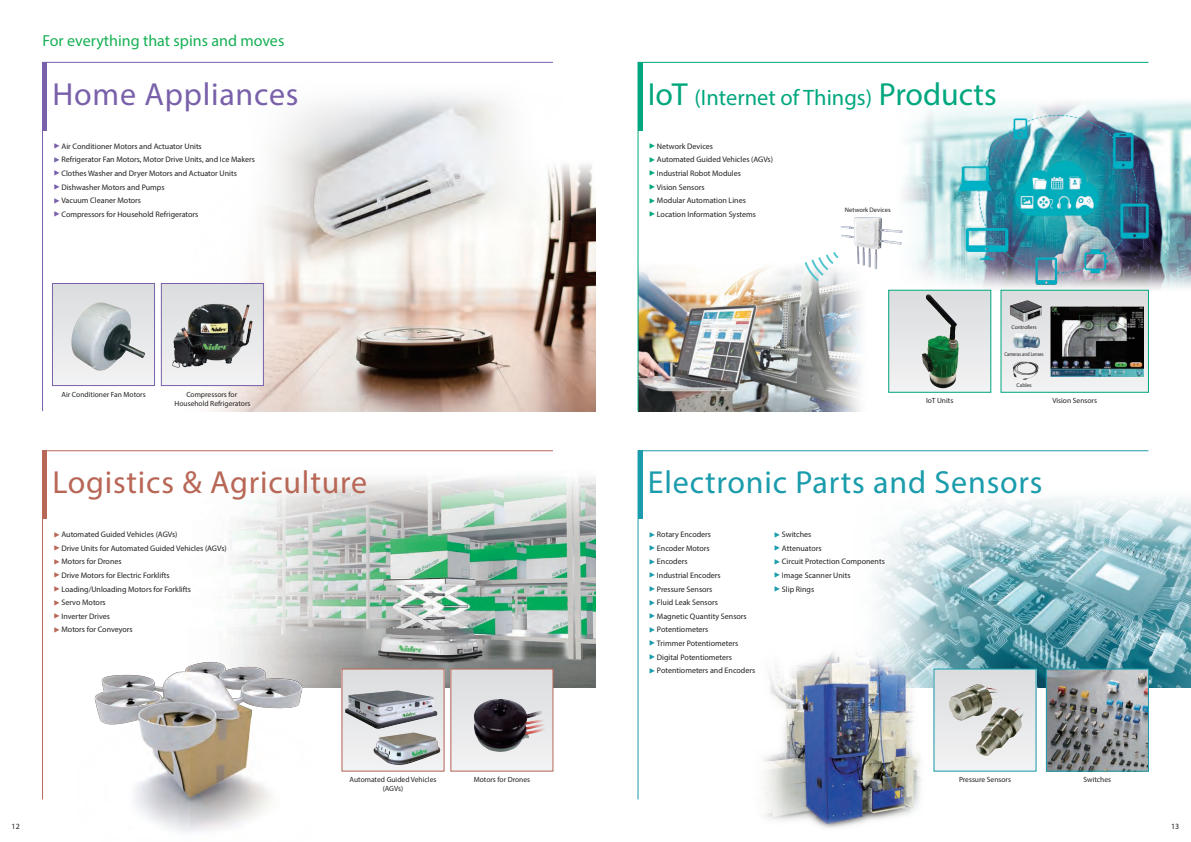
<style>
.page{position:relative;width:1191px;height:842px;background:#fff}
.page>*{position:absolute;margin:0;border:0;box-sizing:border-box;transform-origin:0 0}
.t1{font:italic 100 expanded 32px "Helvetica Neue LT Std";letter-spacing:.025em;color:#1a9cac}
.t2{font:italic 100 expanded 32px "Helvetica Neue LT Std";letter-spacing:.025em;color:#b86756}
.t3{font:italic 100 expanded 32px "Helvetica Neue LT Std";letter-spacing:.025em;color:#7960aa}
.t4{font:italic 100 expanded 22.4px "Helvetica Neue LT Std";color:#00a77e}
.t5{font:italic 800 16px "Helvetica Neue LT Std";color:#15b053}
.t6{font:500 8px/13.6px "Helvetica Neue LT Std";color:#231f20}
.t7{font:8px "Myriad Pro";color:#231f20}
.t8{font:500 7.5px/9px "Helvetica Neue LT Std";color:#231f20;text-align:center}
.t9{font:300 6.5px "Helvetica Neue LT Std";color:#231f20}
.t10{font:300 5.5px "Helvetica Neue LT Std";color:#231f20}
.t11{font:300 5.5px "Helvetica Neue LT Std";color:#231f20;scale:.85 1}
.s1{font-family:"ATC 65 b 030 b 44 d 2 b 48656 c 76654 d";font-weight:400;font-size:5.6px;color:#7960aa}
.s2{font-family:"ATC 65 b 030 b 44 d 2 b 48656 c 76654 d";font-weight:400;font-size:5.6px;color:#b86756}
.s3{font-size:32px}
.s4{font-family:"ATC 65 b 030 b 44 d 2 b 48656 c 76654 d";font-weight:400;font-size:5.6px;color:#00a77e}
.s5{font-family:"ATC 65 b 030 b 44 d 2 b 48656 c 76654 d";font-weight:400;font-size:5.6px;color:#1a9cac}
</style>
<div class="page">
<img style="left:553px;top:477px;width:42px;height:210px">
<img style="left:1149px;top:101px;width:42px;height:188px">
<img style="left:553px;top:164px;width:42px;height:247px">
<img style="left:553px;top:164px;width:10px;height:127px">
<img style="left:1149px;top:498px;width:42px;height:189px">
<img style="left:764px;top:800px;width:155px;height:29px">
<svg style="left:42px;top:62px;width:511px;height:350px"></svg>
<svg style="left:42px;top:450px;width:511px;height:350px"></svg>
<img style="left:637px;top:62px;width:512px;height:350px">
<hr style="left:43px;top:62px;width:4px;height:68px;background:#7960aa">
<hr style="left:43px;top:451px;width:4px;height:68px;background:#b86756">
<img style="left:637px;top:450px;width:512px;height:350px">
<hr style="left:638px;top:62px;width:4px;height:68px;background:#00a77e">
<hr style="left:638px;top:451px;width:4px;height:68px;background:#1a9cac">
<img style="left:1009px;top:300px;width:33px;height:22px">
<h3 class="t5" style="left:42px;top:31px;width:243px">For everything that spins and moves</h3>
<h1 class="t3" style="left:52px;top:74px;width:248px">Home Appliances</h1>
<p class="t6" style="left:52px;top:139px;width:204px"><span class="s1">▶</span>Air Conditioner Motors and Actuator Units<br><span class="s1">▶</span>Refrigerator Fan Motors, Motor Drive Units, and Ice Makers <span class="s1">▶</span>Clothes Washer and Dryer Motors and Actuator Units <span class="s1">▶</span>Dishwasher Motors and Pumps<br><span class="s1">▶</span>Vacuum Cleaner Motors<br><span class="s1">▶</span>Compressors for Household Refrigerators</p>
<p class="t8" style="left:62px;top:389px;width:86px">Air Conditioner Fan Motors</p>
<p class="t8" style="left:174px;top:389px;width:77px">Compressors for<br>Household Refrigerators</p>
<h1 class="t2" style="left:52px;top:463px;width:316px">Logistics &amp; Agriculture</h1>
<p class="t6" style="left:52px;top:528px;width:176px"><span class="s2">▶</span>Automated Guided Vehicles (AGVs)<br><span class="s2">▶</span>Drive Units for Automated Guided Vehicles (AGVs) <span class="s2">▶</span>Motors for Drones<br><span class="s2">▶</span>Drive Motors for Electric Forklifts <span class="s2">▶</span>Loading/Unloading Motors for Forklifts<br><span class="s2">▶</span>Servo Motors<br><span class="s2">▶</span>Inverter Drives<br><span class="s2">▶</span>Motors for Conveyors</p>
<p class="t8" style="left:349px;top:775px;width:88px">Automated Guided Vehicles</p>
<p class="t8" style="left:474px;top:775px;width:58px">Motors for Drones</p>
<p class="t8" style="left:383px;top:784px;width:22px">(AGVs)</p>
<h2 class="t4" style="left:648px;top:84px;width:350px"><span class="s3">IoT</span> (Internet of Things) <span class="s3">Products</span></h2>
<p class="t6" style="left:648px;top:139px;width:127px"><span class="s4">▶</span>Network Devices<br><span class="s4">▶</span>Automated Guided Vehicles (AGVs) <span class="s4">▶</span>Industrial Robot Modules<br><span class="s4">▶</span>Vision Sensors<br><span class="s4">▶</span>Modular Automation Lines <span class="s4">▶</span>Location Information Systems</p>
<p class="t9" style="left:845px;top:205px;width:47px">Network Devices</p>
<p class="t8" style="left:926px;top:396px;width:29px">IoT Units</p>
<p class="t10" style="left:1011px;top:324px;width:27px">Controllers</p>
<p class="t11" style="left:1004px;top:351px;width:48px">Cameras and Lenses</p>
<p class="t10" style="left:1016px;top:382px;width:17px">Cables</p>
<p class="t8" style="left:1052px;top:396px;width:46px">Vision Sensors</p>
<h1 class="t1" style="left:648px;top:463px;width:396px">Electronic Parts and Sensors</h1>
<p class="t6" style="left:648px;top:528px;width:109px"><span class="s5">▶</span>Rotary Encoders<br><span class="s5">▶</span>Encoder Motors<br><span class="s5">▶</span>Encoders<br><span class="s5">▶</span>Industrial Encoders <span class="s5">▶</span>Pressure Sensors<br><span class="s5">▶</span>Fluid Leak Sensors <span class="s5">▶</span>Magnetic Quantity Sensors <span class="s5">▶</span>Potentiometers<br><span class="s5">▶</span>Trimmer Potentiometers <span class="s5">▶</span>Digital Potentiometers <span class="s5">▶</span>Potentiometers and Encoders</p>
<p class="t6" style="left:773px;top:528px;width:113px"><span class="s5">▶</span>Switches<br><span class="s5">▶</span>Attenuators<br><span class="s5">▶</span>Circuit Protection Components <span class="s5">▶</span>Image Scanner Units<br><span class="s5">▶</span>Slip Rings</p>
<p class="t8" style="left:959px;top:775px;width:53px">Pressure Sensors</p>
<p class="t8" style="left:1083px;top:775px;width:29px">Switches</p>
<p class="t7" style="left:12px;top:821px;width:10px">12</p>
<p class="t7" style="left:1171px;top:821px;width:10px">13</p>
</div>
